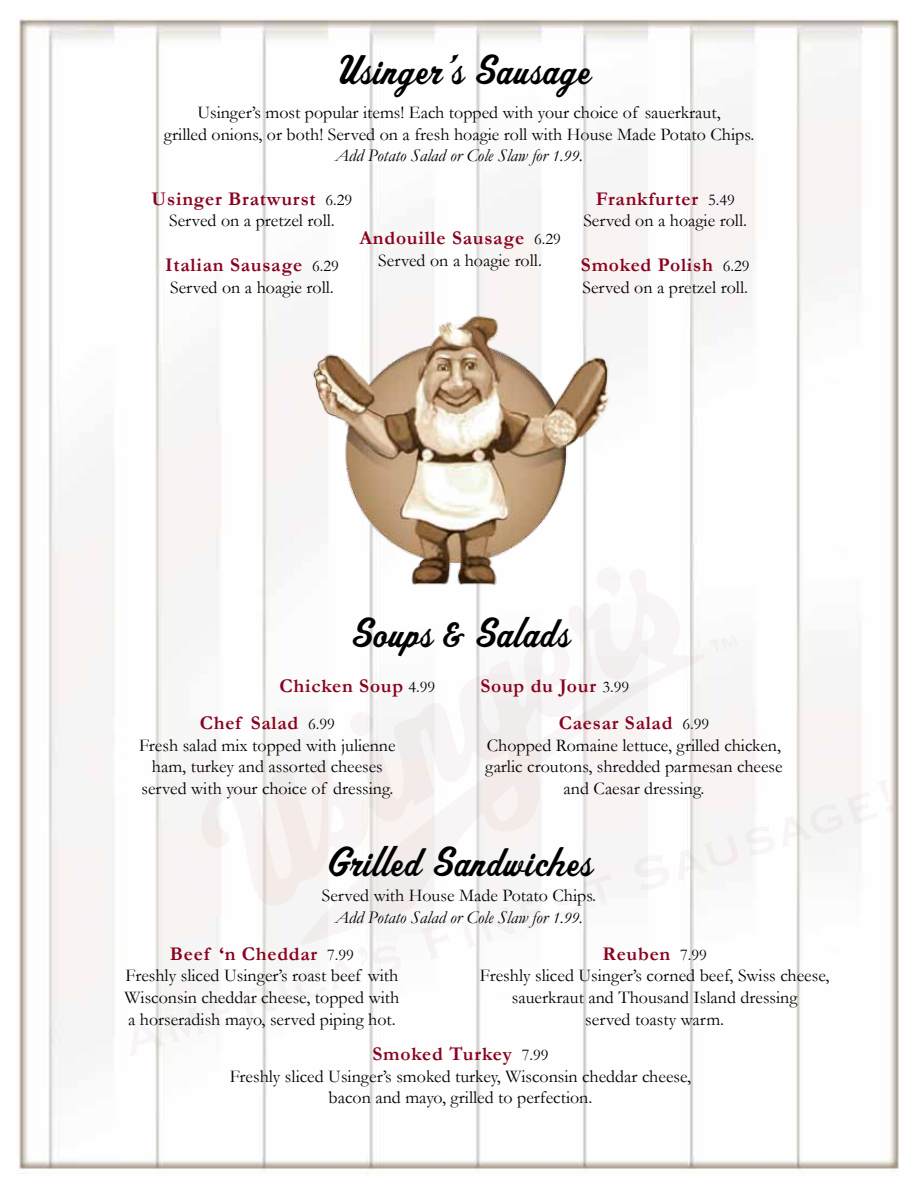
<style>
.page{position:relative;width:918px;height:1188px;background:#fff}
.page>*{position:absolute;margin:0;border:0;box-sizing:border-box;transform-origin:0 0}
.t1{font:43.5px "OPTI Sport Script";color:#000}
.t2{font:700 19.5px/37.5px "Garamond";letter-spacing:.04em;color:#8a011f}
.t3{font:18px/21.6px "Garamond";color:#000;text-align:center}
.s1{font-style:italic}
.s2{font-style:italic;font-size:16.5px}
.s3{font-weight:400;font-size:16.5px;color:#000}
</style>
<div class="page">
<img style="left:17px;top:17px;width:882px;height:1157px">
<svg style="left:198px;top:566px;width:511px;height:381px;fill:#f9f7f6"></svg>
<svg style="left:130px;top:945px;width:271px;height:111px"></svg>
<svg style="left:420px;top:918px;width:33px;height:42px"></svg>
<svg style="left:459px;top:873px;width:152px;height:75px"></svg>
<svg style="left:634px;top:854px;width:36px;height:36px"></svg>
<svg style="left:677px;top:835px;width:61px;height:46px"></svg>
<svg style="left:745px;top:826px;width:30px;height:29px"></svg>
<svg style="left:781px;top:779px;width:113px;height:69px"></svg>
<svg style="left:710px;top:634px;width:28px;height:18px"></svg>
<img style="left:305px;top:308px;width:311px;height:292px">
<h1 class="t1" style="left:328px;top:42px;width:264px">Usinger’s Sausage</h1>
<p class="t3" style="left:164px;top:102px;width:592px">Usinger’s most popular items! Each topped with your choice of sauerkraut,<br>grilled onions, or both! Served on a fresh hoagie roll with House Made Potato Chips.<br><span class="s1">Add Potato Salad or Cole Slaw for</span> <span class="s2">1.99</span><span class="s1">.</span></p>
<p class="t2" style="left:152px;top:180px;width:202px">Usinger Bratwurst <span class="s3">6.29</span></p>
<p class="t3" style="left:169px;top:210px;width:167px">Served on a pretzel roll.</p>
<p class="t2" style="left:165px;top:246px;width:175px">Italian Sausage <span class="s3">6.29</span></p>
<p class="t3" style="left:170px;top:276px;width:165px">Served on a hoagie roll.</p>
<p class="t2" style="left:359px;top:219px;width:203px">Andouille Sausage <span class="s3">6.29</span></p>
<p class="t3" style="left:378px;top:249px;width:165px">Served on a hoagie roll.</p>
<p class="t2" style="left:596px;top:180px;width:141px">Frankfurter <span class="s3">5.49</span></p>
<p class="t3" style="left:583px;top:210px;width:165px">Served on a hoagie roll.</p>
<p class="t2" style="left:581px;top:246px;width:170px">Smoked Polish <span class="s3">6.29</span></p>
<p class="t3" style="left:582px;top:276px;width:167px">Served on a pretzel roll.</p>
<h1 class="t1" style="left:348px;top:605px;width:223px">Soups &amp; Salads</h1>
<p class="t2" style="left:280px;top:666px;width:157px">Chicken Soup <span class="s3">4.99</span></p>
<p class="t2" style="left:559px;top:666px;width:152px;text-indent:-78px">Soup du Jour <span class="s3">3.99<br></span>Caesar Salad <span class="s3">6.99</span></p>
<p class="t3" style="left:485px;top:734px;width:299px">Chopped Romaine lettuce, grilled chicken, garlic croutons, shredded parmesan cheese and Caesar dressing.</p>
<p class="t2" style="left:200px;top:704px;width:137px">Chef Salad <span class="s3">6.99</span></p>
<p class="t3" style="left:139px;top:734px;width:258px">Fresh salad mix topped with julienne ham, turkey and assorted cheeses served with your choice of dressing.</p>
<h1 class="t1" style="left:325px;top:834px;width:269px">Grilled Sandwiches</h1>
<p class="t3" style="left:322px;top:885px;width:276px">Served with House Made Potato Chips.<br><span class="s1">Add Potato Salad or Cole Slaw for</span> <span class="s2">1.99.</span></p>
<p class="t2" style="left:170px;top:935px;width:186px">Beef ‘n Cheddar <span class="s3">7.99</span></p>
<p class="t3" style="left:125px;top:965px;width:276px;text-align:justify">Freshly sliced Usinger’s roast beef with Wisconsin cheddar cheese, topped with a horseradish mayo, served piping hot.</p>
<p class="t2" style="left:603px;top:935px;width:106px">Reuben <span class="s3">7.99</span></p>
<p class="t3" style="left:480px;top:965px;width:351px">Freshly sliced Usinger’s corned beef, Swiss cheese, sauerkraut and Thousand Island dressing<br>served toasty warm.</p>
<p class="t2" style="left:373px;top:1035px;width:177px">Smoked Turkey <span class="s3">7.99</span></p>
<p class="t3" style="left:230px;top:1065px;width:463px">Freshly sliced Usinger’s smoked turkey, Wisconsin cheddar cheese, bacon and mayo, grilled to perfection.</p>
</div>
